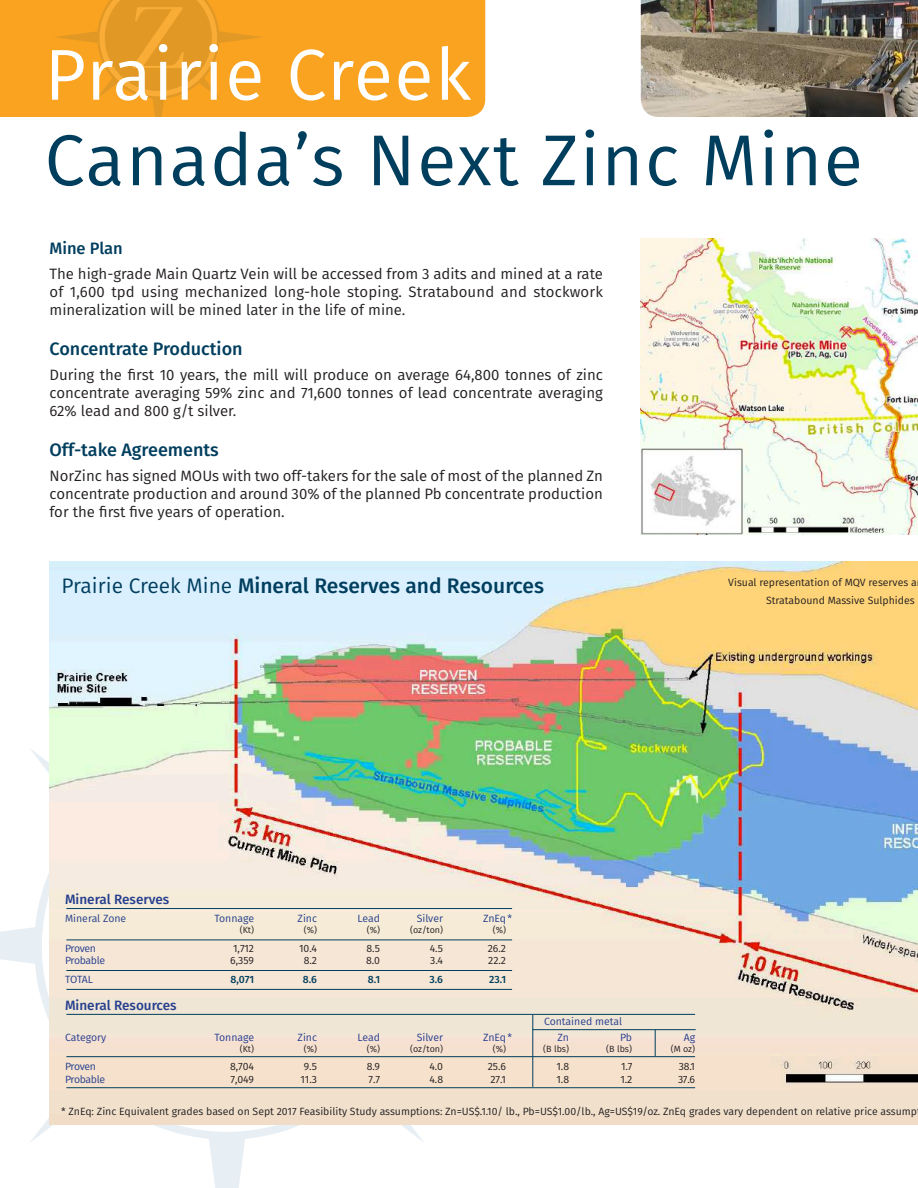
<style>
.page{position:relative;width:918px;height:1188px;background:#fff}
.page>*{position:absolute;margin:0;border:0;box-sizing:border-box;transform-origin:0 0}
.t1{font:72px "Fira Sans";letter-spacing:.02em;color:#003e5e}
.t2{font:72px "Fira Sans";letter-spacing:.02em;color:#fff}
.t3{font:500 21px "Fira Sans";color:#003e5e}
.t4{font:500 18px "Fira Sans";color:#003e5e}
.t5{font:500 16.5px "Fira Sans";color:#003e5e}
.t6{font:15px/18px "Fira Sans";color:#231f20;text-align:justify}
.t7{font:500 13.5px "Fira Sans";color:#253f8e}
.t8{font:10.5px/18px "Fira Sans";color:#231f20;text-align:right}
.t9{font:10.5px "Fira Sans";letter-spacing:-.01em;color:#253f8e}
.t10{font:500 10.5px "Fira Sans";color:#003e5e}
.t11{font:10.5px "Fira Sans";letter-spacing:-.035em;color:#253f8e}
.t12{font:9px "Fira Sans";letter-spacing:-.005em;color:#231f20}
.s1{font-weight:400}
</style>
<div class="page">
<svg style="left:0;top:614px;width:424px;height:574px"></svg>
<img style="left:641px;top:238px;width:277px;height:297px">
<img style="left:50px;top:562px;width:868px;height:563px">
<img style="left:641px;top:0;width:277px;height:117px">
<div style="left:0;top:0;width:485px;height:117px;background:#f9a321"></div>
<svg style="left:53px;top:0;width:211px;height:117px;background:#f09f24"></svg>
<hr style="left:66px;top:908px;width:446px;height:1px;background:#003e5e">
<hr style="left:66px;top:940px;width:446px;height:1px;background:#003e5e">
<hr style="left:66px;top:970px;width:446px;height:1px;background:#003e5e">
<hr style="left:66px;top:989px;width:446px;height:1px;background:#003e5e">
<hr style="left:66px;top:1014px;width:629px;height:1px;background:#003e5e">
<hr style="left:66px;top:1056px;width:629px;height:1px;background:#003e5e">
<hr style="left:66px;top:1087px;width:629px;height:1px;background:#003e5e">
<hr style="left:532px;top:1015px;width:1px;height:72px;background:#003e5e">
<hr style="left:532px;top:1029px;width:164px;height:1px;background:#003e5e">
<svg style="left:655px;top:1030px;width:1px;height:26px"></svg>
<h1 class="t2" style="left:45px;top:21px;width:428px">Prairie Creek</h1>
<h1 class="t1" style="left:45px;top:107px;width:820px">Canada’s Next Zinc Mine</h1>
<p class="t5" style="left:50px;top:235px;width:75px">Mine Plan</p>
<p class="t6" style="left:50px;top:265px;width:555px">The high-grade Main Quartz Vein will be accessed from 3 adits and mined at a rate of 1,600 tpd using mechanized long-hole stoping. Stratabound and stockwork mineralization will be mined later in the life of mine.</p>
<p class="t4" style="left:50px;top:334px;width:195px">Concentrate Production</p>
<p class="t6" style="left:50px;top:365px;width:555px">During the first 10 years, the mill will produce on average 64,800 tonnes of zinc concentrate averaging 59% zinc and 71,600 tonnes of lead concentrate averaging 62% lead and 800 g/t silver.</p>
<p class="t4" style="left:50px;top:435px;width:171px">Off-take Agreements</p>
<p class="t6" style="left:50px;top:466px;width:555px">NorZinc has signed MOUs with two off-takers for the sale of most of the planned Zn concentrate production and around 30% of the planned Pb concentrate production for the first five years of operation.</p>
<h2 class="t3" style="left:62px;top:569px;width:484px"><span class="s1">Prairie Creek Mine</span> Mineral Reserves and Resources</h2>
<p class="t8" style="left:728px;top:573px;width:190px">Visual representation of MQV reserves a<br>Stratabound Massive Sulphides</p>
<p class="t7" style="left:65px;top:888px;width:106px">Mineral Reserves</p>
<p class="t9" style="left:65px;top:911px;width:63px">Mineral Zone</p>
<p class="t9" style="left:214px;top:911px;width:41px">Tonnage</p>
<p class="t9" style="left:298px;top:911px;width:21px">Zinc</p>
<p class="t9" style="left:358px;top:911px;width:24px">Lead</p>
<p class="t9" style="left:417px;top:911px;width:28px">Silver</p>
<p class="t9" style="left:483px;top:911px;width:31px">ZnEq *</p>
<p class="t12" style="left:240px;top:923px;width:16px">(Kt)</p>
<p class="t12" style="left:304px;top:923px;width:15px">(%)</p>
<p class="t12" style="left:367px;top:923px;width:15px">(%)</p>
<p class="t12" style="left:410px;top:923px;width:34px">(oz/ton)</p>
<p class="t12" style="left:493px;top:923px;width:15px">(%)</p>
<p class="t9" style="left:65px;top:940px;width:32px">Proven</p>
<p class="t8" style="left:233px;top:939px;width:23px">1,712</p>
<p class="t8" style="left:299px;top:939px;width:19px">10.4</p>
<p class="t8" style="left:367px;top:939px;width:15px">8.5</p>
<p class="t8" style="left:430px;top:939px;width:15px">4.5</p>
<p class="t8" style="left:488px;top:939px;width:20px">26.2</p>
<p class="t11" style="left:65px;top:953px;width:42px">Probable</p>
<p class="t8" style="left:230px;top:951px;width:25px">6,359</p>
<p class="t8" style="left:304px;top:951px;width:15px">8.2</p>
<p class="t8" style="left:366px;top:951px;width:15px">8.0</p>
<p class="t8" style="left:430px;top:951px;width:14px">3.4</p>
<p class="t8" style="left:488px;top:951px;width:19px">22.2</p>
<p class="t9" style="left:65px;top:971px;width:29px">TOTAL</p>
<p class="t10" style="left:231px;top:971px;width:25px">8,071</p>
<p class="t10" style="left:303px;top:971px;width:16px">8.6</p>
<p class="t10" style="left:368px;top:971px;width:14px">8.1</p>
<p class="t10" style="left:430px;top:971px;width:15px">3.6</p>
<p class="t10" style="left:489px;top:971px;width:18px">23.1</p>
<p class="t7" style="left:65px;top:994px;width:113px">Mineral Resources</p>
<p class="t9" style="left:544px;top:1014px;width:80px">Contained metal</p>
<p class="t9" style="left:65px;top:1029px;width:43px">Category</p>
<p class="t9" style="left:214px;top:1029px;width:41px">Tonnage</p>
<p class="t9" style="left:298px;top:1029px;width:21px">Zinc</p>
<p class="t9" style="left:358px;top:1029px;width:24px">Lead</p>
<p class="t9" style="left:417px;top:1029px;width:28px">Silver</p>
<p class="t9" style="left:483px;top:1029px;width:31px">ZnEq *</p>
<p class="t9" style="left:558px;top:1029px;width:13px">Zn</p>
<p class="t9" style="left:620px;top:1029px;width:14px">Pb</p>
<p class="t9" style="left:684px;top:1029px;width:13px">Ag</p>
<p class="t12" style="left:240px;top:1042px;width:16px">(Kt)</p>
<p class="t12" style="left:304px;top:1042px;width:15px">(%)</p>
<p class="t12" style="left:367px;top:1042px;width:15px">(%)</p>
<p class="t12" style="left:410px;top:1042px;width:34px">(oz/ton)</p>
<p class="t12" style="left:493px;top:1042px;width:15px">(%)</p>
<p class="t12" style="left:543px;top:1042px;width:27px">(B lbs)</p>
<p class="t12" style="left:606px;top:1042px;width:27px">(B lbs)</p>
<p class="t12" style="left:671px;top:1042px;width:26px">(M oz)</p>
<p class="t9" style="left:65px;top:1059px;width:32px">Proven</p>
<p class="t8" style="left:230px;top:1057px;width:26px">8,704</p>
<p class="t8" style="left:304px;top:1057px;width:15px">9.5</p>
<p class="t8" style="left:367px;top:1057px;width:15px">8.9</p>
<p class="t8" style="left:429px;top:1057px;width:15px">4.0</p>
<p class="t8" style="left:488px;top:1057px;width:20px">25.6</p>
<p class="t8" style="left:556px;top:1057px;width:14px">1.8</p>
<p class="t8" style="left:621px;top:1057px;width:13px">1.7</p>
<p class="t8" style="left:679px;top:1057px;width:18px">38.1</p>
<p class="t11" style="left:65px;top:1071px;width:42px">Probable</p>
<p class="t8" style="left:230px;top:1070px;width:25px">7,049</p>
<p class="t8" style="left:301px;top:1070px;width:18px">11.3</p>
<p class="t8" style="left:368px;top:1070px;width:13px">7.7</p>
<p class="t8" style="left:429px;top:1070px;width:15px">4.8</p>
<p class="t8" style="left:491px;top:1070px;width:17px">27.1</p>
<p class="t8" style="left:556px;top:1070px;width:14px">1.8</p>
<p class="t8" style="left:621px;top:1070px;width:13px">1.2</p>
<p class="t8" style="left:678px;top:1070px;width:19px">37.6</p>
<p class="t8" style="left:61px;top:1102px;width:857px">* ZnEq: Zinc Equivalent grades based on Sept 2017 Feasibility Study assumptions: Zn=US$.1.10/ lb., Pb=US$1.00/lb., Ag=US$19/oz. ZnEq grades vary dependent on relative price assump</p>
</div>
